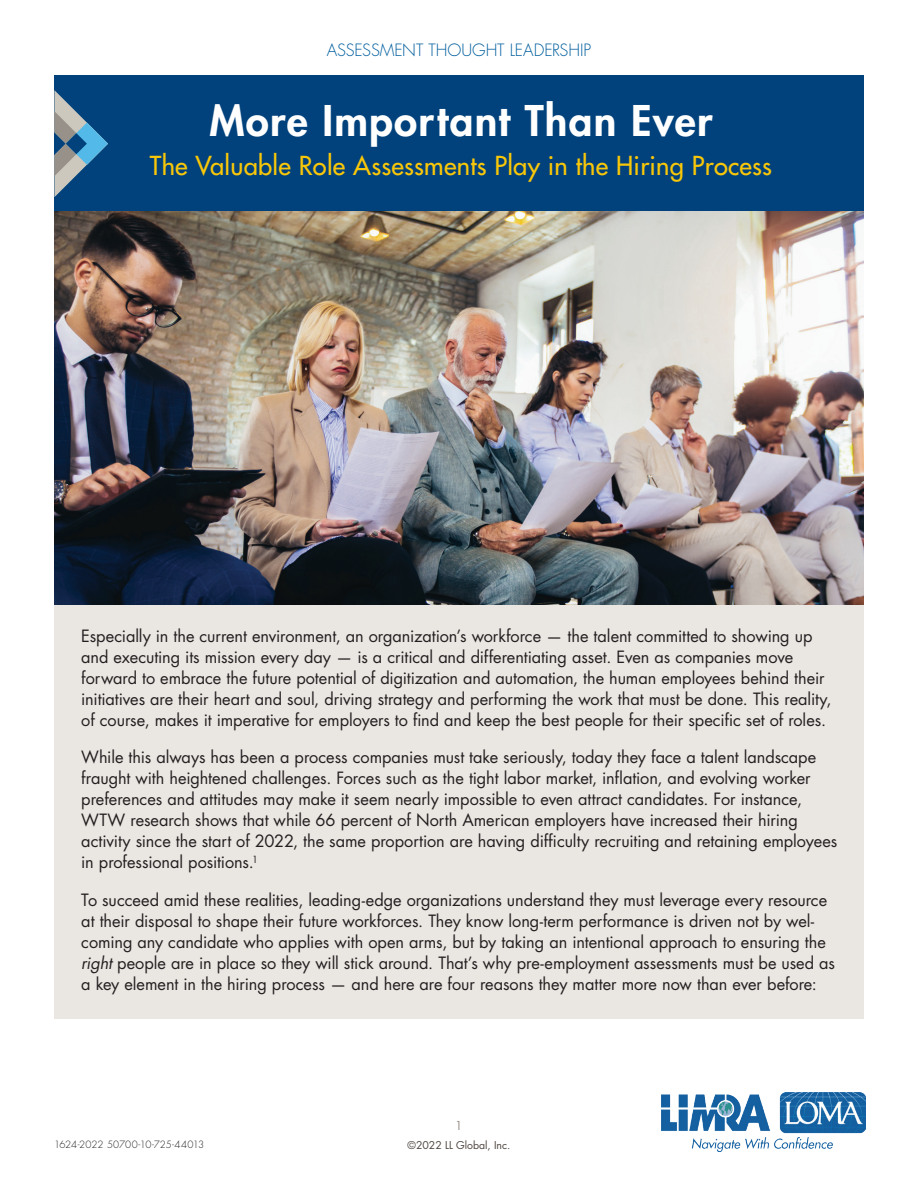
<style>
.page{position:relative;width:918px;height:1188px;background:#fff}
.page>*{position:absolute;margin:0;border:0;box-sizing:border-box;transform-origin:0 0}
.t1{font:800 41.1px "Futura Std";letter-spacing:.03em;color:#fff}
.t2{font:500 25.5px "Futura Std";letter-spacing:.01em;color:#f9c709}
.t3{font:16.5px/21px "Futura Std";letter-spacing:-.005em;color:#231f20}
.t4{font:300 16.5px "Futura Std";letter-spacing:-.005em;color:#005e9e}
.t5{font:12px "Futura Std";color:#989189}
.t6{font:10.5px "Futura Std";color:#4d453f}
.t7{font:300 9.75px "Futura Std";color:#231f20}
.s1{font-style:italic}
</style>
<div class="page">
<div style="left:54px;top:603px;width:810px;height:416px;background:#eae7e3"></div>
<div style="left:54px;top:75px;width:810px;height:137px;background:#01427c"></div>
<svg style="left:54px;top:90px;width:54px;height:107px"></svg>
<img style="left:54px;top:212px;width:810px;height:393px">
<img style="left:661px;top:1092px;width:205px;height:59px">
<p class="t4" style="left:327px;top:40px;width:266px">ASSESSMENT THOUGHT LEADERSHIP</p>
<h1 class="t1" style="left:209px;top:94px;width:505px">More Important Than Ever</h1>
<h2 class="t2" style="left:150px;top:149px;width:624px">The Valuable Role Assessments Play in the Hiring Process</h2>
<p class="t3" style="left:81px;top:625px;width:752px">Especially in the current environment, an organization’s workforce — the talent committed to showing up and executing its mission every day — is a critical and differentiating asset. Even as companies move forward to embrace the future potential of digitization and automation, the human employees behind their initiatives are their heart and soul, driving strategy and performing the work that must be done. This reality, of course, makes it imperative for employers to find and keep the best people for their specific set of roles.</p>
<p class="t3" style="left:81px;top:747px;width:758px">While this always has been a process companies must take seriously, today they face a talent landscape fraught with heightened challenges. Forces such as the tight labor market, inflation, and evolving worker preferences and attitudes may make it seem nearly impossible to even attract candidates. For instance, WTW research shows that while 66 percent of North American employers have increased their hiring activity since the start of 2022, the same proportion are having difficulty recruiting and retaining employees in professional positions.<sup>1</sup></p>
<p class="t3" style="left:81px;top:889px;width:755px">To succeed amid these realities, leading-edge organizations understand they must leverage every resource at their disposal to shape their future workforces. They know long-term performance is driven not by wel&shy;coming any candidate who applies with open arms, but by taking an intentional approach to ensuring the <span class="s1">right</span> people are in place so they will stick around. That’s why pre-employment assessments must be used as a key element in the hiring process — and here are four reasons they matter more now than ever before:</p>
<p class="t7" style="left:54px;top:1139px;width:152px">1624-2022 50700-10-725-44013</p>
<p class="t5" style="left:455px;top:1118px;width:9px">1</p>
<p class="t6" style="left:408px;top:1138px;width:104px">©2022 LL Global, Inc.</p>
</div>
